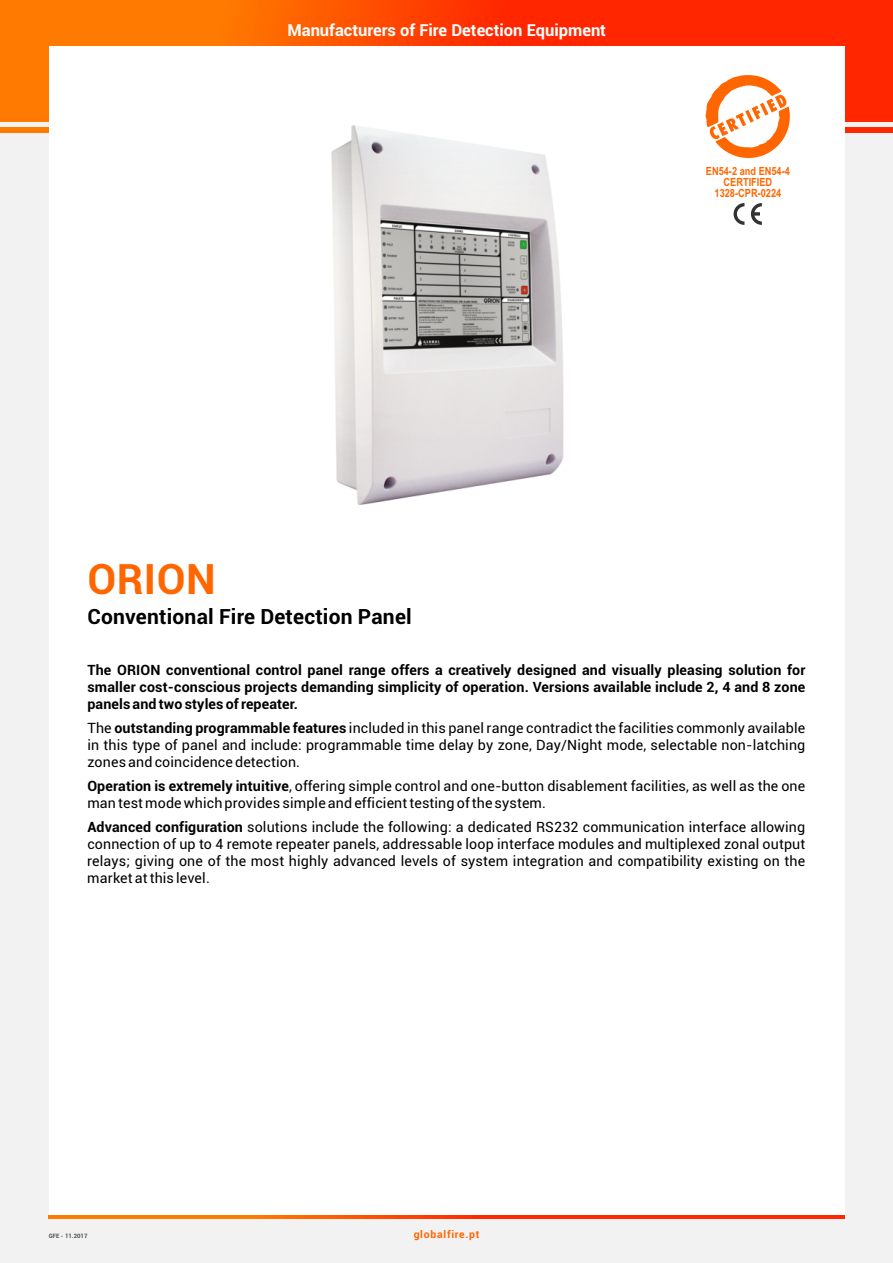
<style>
.page{position:relative;width:893px;height:1263px;background:#f2f2f2}
.page>*{position:absolute;margin:0;border:0;box-sizing:border-box;transform-origin:0 0}
.t1{font:700 42px "Roboto";letter-spacing:.01em;color:#f60}
.t2{font:700 21px "Roboto";letter-spacing:.01em;color:#000}
.t3{font:700 16.5px "Roboto";color:#fff}
.t4{font:14.25px/17.1px "Roboto";letter-spacing:.01em;color:#000;text-align:justify}
.t5{font:700 14.25px/17.1px "Roboto";letter-spacing:.01em;color:#000;text-align:justify}
.t6{font:700 11.25px/11.2px "Arial Narrow";color:#f60;text-align:center}
.t7{font:700 10.5px "Roboto";letter-spacing:.07em;color:#f60}
.t8{font:700 6px "Roboto";color:#4d4d4d}
.s1{font-weight:700}
</style>
<div class="page">
<svg style="left:0;top:0;width:893px;height:121px;background:#ff4c04"></svg>
<svg style="left:0;top:127px;width:893px;height:5px"></svg>
<div style="left:49px;top:47px;width:795px;height:1169px;background:#fff"></div>
<svg style="left:49px;top:1215px;width:795px;height:3px;background:#ff4800"></svg>
<img style="left:331px;top:125px;width:233px;height:380px">
<svg style="left:733px;top:203px;width:29px;height:22px"></svg>
<svg style="left:705px;top:75px;width:85px;height:83px"></svg>
<p class="t3" style="left:287px;top:24px;width:320px">Manufacturers of Fire Detection Equipment</p>
<p class="t6" style="left:706px;top:166px;width:86px">EN54-2 and EN54-4<br>CERTIFIED<br>1328-CPR-0224</p>
<h1 class="t1" style="left:87px;top:562px;width:130px">ORION</h1>
<h2 class="t2" style="left:87px;top:609px;width:326px">Conventional Fire Detection Panel</h2>
<p class="t5" style="left:87px;top:662px;width:719px">The ORION conventional control panel range offers a creatively designed and visually pleasing solution for smaller cost-conscious projects demanding simplicity of operation. Versions available include 2, 4 and 8 zone panels and two styles of repeater.</p>
<p class="t4" style="left:87px;top:721px;width:719px">The <span class="s1">outstanding programmable features</span> included in this panel range contradict the facilities commonly available in this type of panel and include: programmable time delay by zone, Day/Night mode, selectable non-latching zones and coincidence detection.</p>
<p class="t4" style="left:87px;top:779px;width:719px"><span class="s1">Operation is extremely intuitive</span>, offering simple control and one-button disablement facilities, as well as the one man test mode which provides simple and efficient testing of the system.</p>
<p class="t4" style="left:87px;top:820px;width:719px"><span class="s1">Advanced configuration</span> solutions include the following: a dedicated RS232 communication interface allowing connection of up to 4 remote repeater panels, addressable loop interface modules and multiplexed zonal output relays; giving one of the most highly advanced levels of system integration and compatibility existing on the market at this level.</p>
<p class="t8" style="left:49px;top:1233px;width:40px">GFE - 11.2017</p>
<p class="t7" style="left:414px;top:1230px;width:67px">globalfire.pt</p>
</div>
